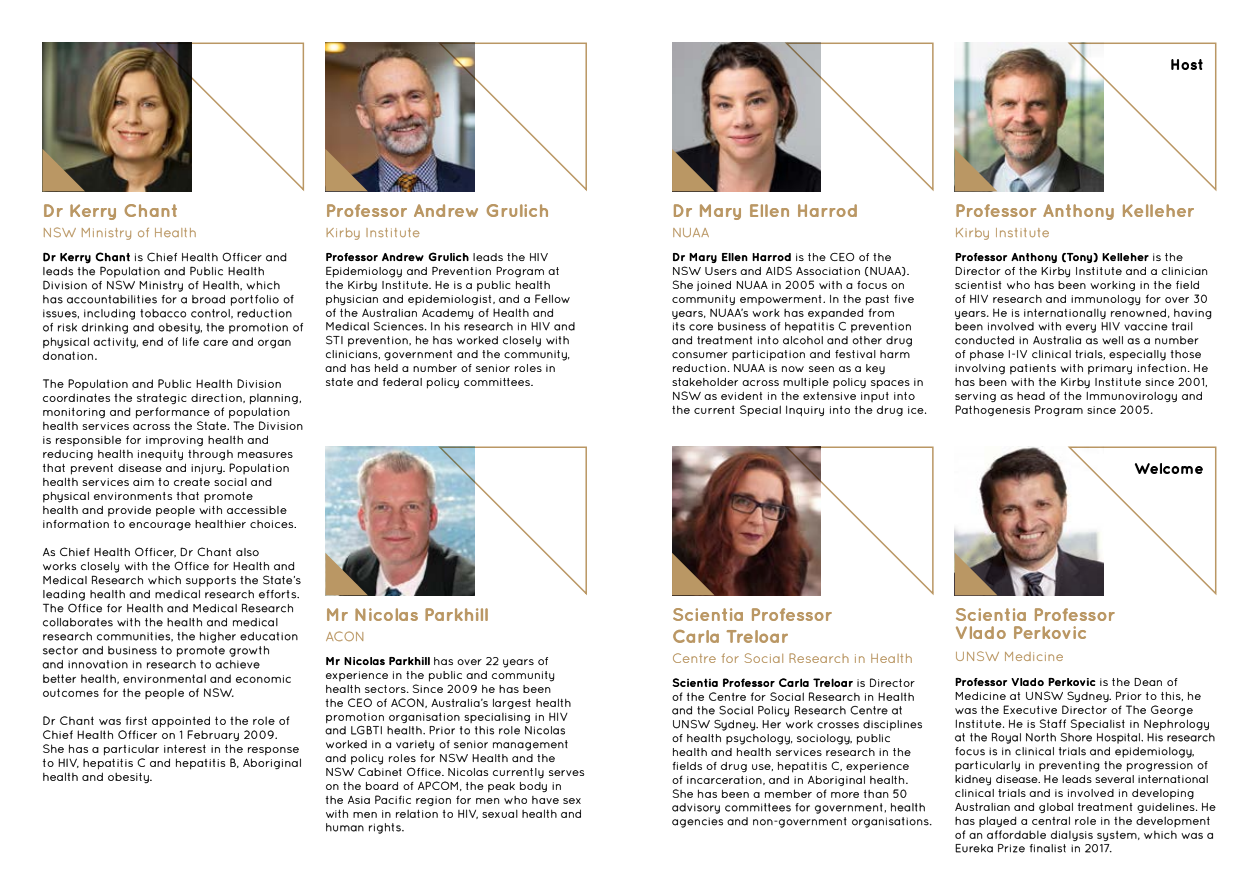
<style>
.page{position:relative;width:1259px;height:893px;background:#fff}
.page>*{position:absolute;margin:0;border:0;box-sizing:border-box;transform-origin:0 0}
.t1{font:700 18px/21.6px "Quicksand";color:#ba9764}
.t2{font:700 15px "Quicksand";color:#000}
.t3{font:13.5px "Quicksand";color:#ba9764}
.t4{font:11.7px/14.1px "Quicksand";color:#000}
.t5{font:11.55px/13.8px "Quicksand";color:#000}
.s1{font-weight:700}
</style>
<div class="page">
<img style="left:43px;top:43px;width:111px;height:148px">
<img style="left:325px;top:446px;width:111px;height:149px">
<img style="left:672px;top:43px;width:111px;height:148px">
<img style="left:672px;top:446px;width:111px;height:149px">
<img style="left:955px;top:43px;width:111px;height:148px">
<img style="left:325px;top:43px;width:111px;height:148px">
<img style="left:955px;top:446px;width:111px;height:149px">
<svg style="left:44px;top:228px;width:151px;height:12px"></svg>
<svg style="left:44px;top:204px;width:133px;height:16px"></svg>
<svg style="left:326px;top:632px;width:37px;height:9px"></svg>
<svg style="left:327px;top:608px;width:160px;height:13px"></svg>
<svg style="left:673px;top:228px;width:36px;height:9px"></svg>
<svg style="left:674px;top:204px;width:182px;height:16px"></svg>
<svg style="left:673px;top:653px;width:238px;height:10px"></svg>
<svg style="left:673px;top:630px;width:115px;height:13px"></svg>
<svg style="left:673px;top:608px;width:158px;height:13px"></svg>
<svg style="left:956px;top:228px;width:93px;height:12px"></svg>
<svg style="left:956px;top:204px;width:238px;height:16px"></svg>
<svg style="left:327px;top:228px;width:92px;height:12px"></svg>
<svg style="left:327px;top:204px;width:221px;height:13px"></svg>
<svg style="left:956px;top:652px;width:107px;height:9px"></svg>
<svg style="left:956px;top:608px;width:158px;height:31px"></svg>
<svg style="left:43px;top:716px;width:258px;height:67px"></svg>
<svg style="left:43px;top:674px;width:248px;height:25px"></svg>
<svg style="left:43px;top:632px;width:254px;height:36px"></svg>
<svg style="left:43px;top:618px;width:234px;height:8px"></svg>
<svg style="left:43px;top:548px;width:257px;height:64px"></svg>
<svg style="left:44px;top:492px;width:252px;height:38px"></svg>
<svg style="left:43px;top:436px;width:249px;height:50px"></svg>
<svg style="left:43px;top:379px;width:259px;height:51px"></svg>
<svg style="left:43px;top:253px;width:260px;height:107px"></svg>
<svg style="left:326px;top:740px;width:258px;height:94px"></svg>
<svg style="left:326px;top:657px;width:244px;height:77px"></svg>
<svg style="left:672px;top:253px;width:254px;height:163px"></svg>
<svg style="left:672px;top:762px;width:259px;height:65px"></svg>
<svg style="left:672px;top:678px;width:250px;height:78px"></svg>
<svg style="left:955px;top:350px;width:252px;height:66px"></svg>
<svg style="left:955px;top:253px;width:256px;height:91px"></svg>
<svg style="left:326px;top:378px;width:206px;height:10px"></svg>
<svg style="left:326px;top:336px;width:243px;height:36px"></svg>
<svg style="left:326px;top:267px;width:248px;height:63px"></svg>
<svg style="left:326px;top:253px;width:222px;height:8px"></svg>
<svg style="left:955px;top:692px;width:260px;height:160px"></svg>
<svg style="left:956px;top:678px;width:221px;height:8px"></svg>
<svg style="left:154px;top:42px;width:151px;height:150px"></svg>
<svg style="left:436px;top:446px;width:151px;height:150px"></svg>
<svg style="left:783px;top:42px;width:151px;height:150px"></svg>
<svg style="left:783px;top:446px;width:151px;height:150px"></svg>
<svg style="left:436px;top:42px;width:151px;height:150px"></svg>
<svg style="left:43px;top:149px;width:42px;height:42px;background:#8b7954"></svg>
<svg style="left:325px;top:553px;width:43px;height:42px;background:#84755c"></svg>
<svg style="left:672px;top:149px;width:42px;height:42px;background:#695740"></svg>
<svg style="left:672px;top:553px;width:42px;height:42px;background:#745539"></svg>
<svg style="left:955px;top:149px;width:42px;height:42px;background:#9b8f6e"></svg>
<svg style="left:325px;top:149px;width:43px;height:42px;background:#967653"></svg>
<svg style="left:955px;top:553px;width:42px;height:42px;background:#8a765b"></svg>
<svg style="left:1066px;top:42px;width:151px;height:150px"></svg>
<svg style="left:1066px;top:446px;width:151px;height:150px"></svg>
<h1 class="t1" style="left:43px;top:199px;width:137px">Dr Kerry Chant</h1>
<p class="t3" style="left:43px;top:225px;width:156px">NSW Ministry of Health</p>
<p class="t4" style="left:43px;top:250px;width:263px"><span class="s1">Dr Kerry Chant</span> is Chief Health Officer and leads the Population and Public Health Division of NSW Ministry of Health, which has accountabilities for a broad portfolio of issues, including tobacco control, reduction of risk drinking and obesity, the promotion of physical activity, end of life care and organ donation.</p>
<p class="t4" style="left:43px;top:376px;width:262px">The Population and Public Health Division coordinates the strategic direction, planning, monitoring and performance of population health services across the State. The Division is responsible for improving health and reducing health inequity through measures that prevent disease and injury. Population health services aim to create social and physical environments that promote<br>health and provide people with accessible information to encourage healthier choices.</p>
<p class="t4" style="left:43px;top:545px;width:260px">As Chief Health Officer, Dr Chant also<br>works closely with the Office for Health and Medical Research which supports the State’s leading health and medical research efforts.<br>The Office for Health and Medical Research collaborates with the health and medical research communities, the higher education sector and business to promote growth<br>and innovation in research to achieve<br>better health, environmental and economic outcomes for the people of NSW.</p>
<p class="t4" style="left:43px;top:713px;width:261px">Dr Chant was first appointed to the role of Chief Health Officer on 1 February 2009.<br>She has a particular interest in the response to HIV, hepatitis C and hepatitis B, Aboriginal health and obesity.</p>
<h1 class="t1" style="left:325px;top:199px;width:226px">Professor Andrew Grulich</h1>
<p class="t3" style="left:325px;top:225px;width:97px">Kirby Institute</p>
<p class="t5" style="left:325px;top:250px;width:252px"><span class="s1">Professor Andrew Grulich</span> leads the HIV Epidemiology and Prevention Program at the Kirby Institute. He is a public health physician and epidemiologist, and a Fellow of the Australian Academy of Health and Medical Sciences. In his research in HIV and STI prevention, he has worked closely with clinicians, government and the community, and has held a number of senior roles in state and federal policy committees.</p>
<h1 class="t1" style="left:325px;top:603px;width:164px">Mr Nicolas Parkhill</h1>
<p class="t3" style="left:325px;top:629px;width:41px">ACON</p>
<p class="t5" style="left:325px;top:654px;width:261px"><span class="s1">Mr Nicolas Parkhill</span> has over 22 years of experience in the public and community health sectors. Since 2009 he has been<br>the CEO of ACON, Australia’s largest health promotion organisation specialising in HIV and LGBTI health. Prior to this role Nicolas worked in a variety of senior management and policy roles for NSW Health and the NSW Cabinet Office. Nicolas currently serves on the board of APCOM, the peak body in<br>the Asia Pacific region for men who have sex with men in relation to HIV, sexual health and human rights.</p>
<p class="t2" style="left:1170px;top:55px;width:35px">Host</p>
<h1 class="t1" style="left:672px;top:199px;width:188px">Dr Mary Ellen Harrod</h1>
<p class="t3" style="left:672px;top:225px;width:39px">NUAA</p>
<p class="t5" style="left:672px;top:250px;width:256px"><span class="s1">Dr Mary Ellen Harrod</span> is the CEO of the<br>NSW Users and AIDS Association (NUAA).<br>She joined NUAA in 2005 with a focus on community empowerment. In the past five years, NUAA’s work has expanded from<br>its core business of hepatitis C prevention and treatment into alcohol and other drug consumer participation and festival harm reduction. NUAA is now seen as a key stakeholder across multiple policy spaces in NSW as evident in the extensive input into the current Special Inquiry into the drug ice.</p>
<h1 class="t1" style="left:955px;top:199px;width:241px">Professor Anthony Kelleher</h1>
<p class="t3" style="left:955px;top:225px;width:97px">Kirby Institute</p>
<p class="t5" style="left:955px;top:250px;width:259px"><span class="s1">Professor Anthony (Tony) Kelleher</span> is the Director of the Kirby Institute and a clinician scientist who has been working in the field of HIV research and immunology for over 30 years. He is internationally renowned, having been involved with every HIV vaccine trail conducted in Australia as well as a number of phase I-IV clinical trials, especially those involving patients with primary infection. He has been with the Kirby Institute since 2001, serving as head of the Immunovirology and Pathogenesis Program since 2005.</p>
<p class="t2" style="left:1134px;top:459px;width:71px">Welcome</p>
<h1 class="t1" style="left:672px;top:603px;width:162px">Scientia Professor<br>Carla Treloar</h1>
<p class="t3" style="left:672px;top:650px;width:243px">Centre for Social Research in Health</p>
<p class="t5" style="left:672px;top:676px;width:261px"><span class="s1">Scientia Professor Carla Treloar</span> is Director<br>of the Centre for Social Research in Health and the Social Policy Research Centre at UNSW Sydney. Her work crosses disciplines of health psychology, sociology, public<br>health and health services research in the fields of drug use, hepatitis C, experience<br>of incarceration, and in Aboriginal health.<br>She has been a member of more than 50 advisory committees for government, health agencies and non-government organisations.</p>
<h1 class="t1" style="left:955px;top:605px;width:162px;line-height:18px">Scientia Professor<br>Vlado Perkovic</h1>
<p class="t3" style="left:955px;top:649px;width:111px">UNSW Medicine</p>
<p class="t5" style="left:955px;top:675px;width:263px"><span class="s1">Professor Vlado Perkovic</span> is the Dean of Medicine at UNSW Sydney. Prior to this, he was the Executive Director of The George Institute. He is Staff Specialist in Nephrology at the Royal North Shore Hospital. His research focus is in clinical trials and epidemiology, particularly in preventing the progression of kidney disease. He leads several international clinical trials and is involved in developing Australian and global treatment guidelines. He has played a central role in the development of an affordable dialysis system, which was a Eureka Prize finalist in 2017.</p>
</div>
